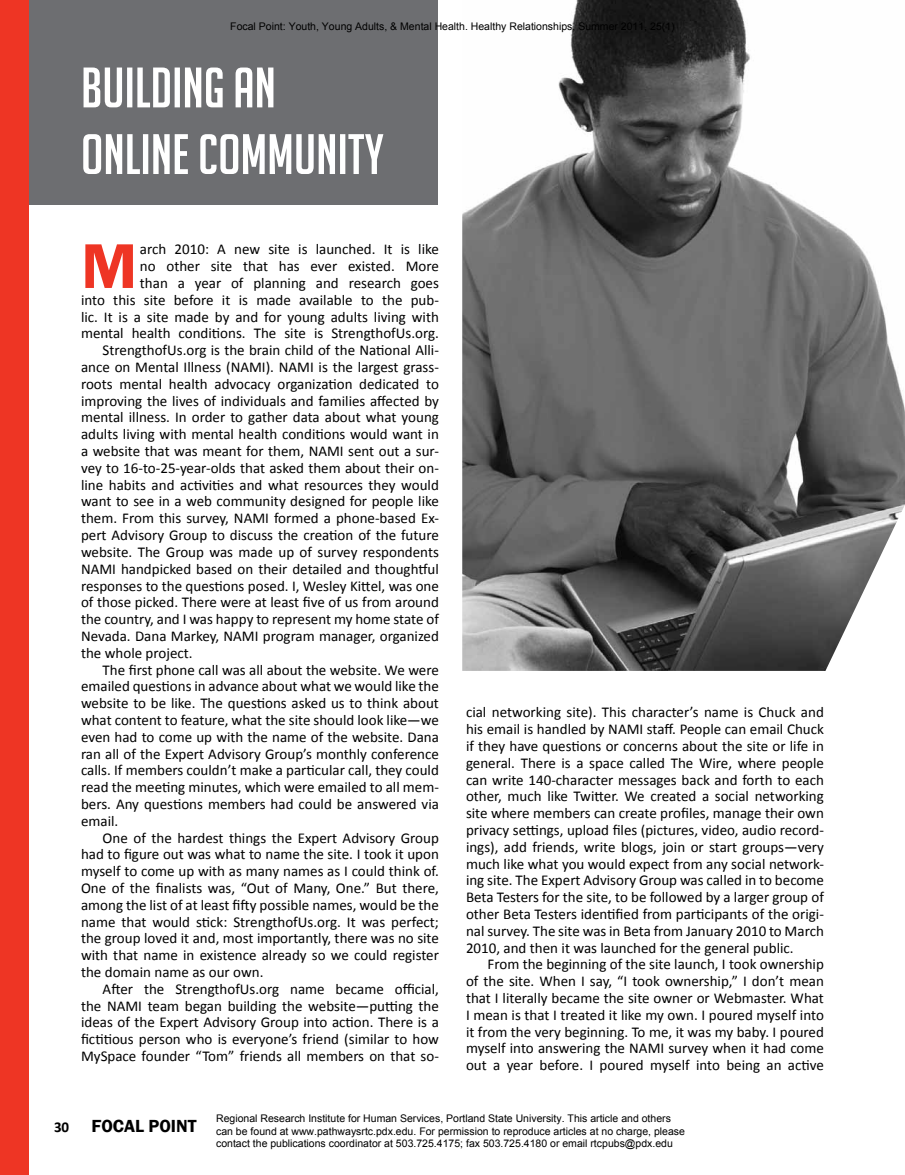
<style>
.page{position:relative;width:905px;height:1175px;background:#fff}
.page>*{position:absolute;margin:0;border:0;box-sizing:border-box;transform-origin:0 0}
.t1{font:600 65.4px "Franklin Gothic";color:#ee3524}
.t2{font:600 18px "Franklin Gothic";color:#000}
.t3{font:15px/16.8px "Calibri";color:#000;text-align:justify}
.t4{font:10.5px/12.6px "Arial";color:#000}
.s1{font-family:"Calibri";font-weight:700;font-size:15px}
</style>
<div class="page">
<div style="left:0;top:0;width:437px;height:205px;background:#6d6e71"></div>
<svg style="left:83px;top:134px;width:300px;height:40px"></svg>
<svg style="left:83px;top:67px;width:190px;height:40px"></svg>
<img style="left:462px;top:0;width:442px;height:671px">
<div style="left:0;top:0;width:28px;height:1174px;background:#ee3524"></div>
<p class="t4" style="left:230px;top:20px;width:446px">Focal Point: Youth, Young Adults, &amp; Mental Health. Healthy Relationships, Summer 2011, 25(1)</p>
<h1 class="t1" style="left:81px;top:226px;width:49px">M</h1>
<p class="t3" style="left:140px;top:240px;width:300px">arch 2010: A new site is launched. It is like</p>
<p class="t3" style="left:140px;top:257px;width:300px">no other site that has ever existed. More</p>
<p class="t3" style="left:140px;top:274px;width:300px">than a year of planning and research goes</p>
<p class="t3" style="left:81px;top:291px;width:359px">into this site before it is made available to the pub-</p>
<p class="t3" style="left:81px;top:307px;width:359px">lic. It is a site made by and for young adults living with</p>
<p class="t3" style="left:81px;top:324px;width:359px">mental health conditions. The site is StrengthofUs.org.</p>
<p class="t3" style="left:103px;top:341px;width:338px">StrengthofUs.org is the brain child of the National Alli-</p>
<p class="t3" style="left:81px;top:358px;width:359px">ance on Mental Illness (NAMI). NAMI is the largest grass-</p>
<p class="t3" style="left:81px;top:375px;width:359px">roots mental health advocacy organization dedicated to</p>
<p class="t3" style="left:81px;top:391px;width:359px">improving the lives of individuals and families affected by</p>
<p class="t3" style="left:81px;top:408px;width:359px">mental illness. In order to gather data about what young</p>
<p class="t3" style="left:81px;top:425px;width:359px">adults living with mental health conditions would want in</p>
<p class="t3" style="left:81px;top:442px;width:359px">a website that was meant for them, NAMI sent out a sur-</p>
<p class="t3" style="left:81px;top:459px;width:359px">vey to 16-to-25-year-olds that asked them about their on-</p>
<p class="t3" style="left:81px;top:475px;width:359px">line habits and activities and what resources they would</p>
<p class="t3" style="left:81px;top:492px;width:359px">want to see in a web community designed for people like</p>
<p class="t3" style="left:81px;top:509px;width:359px">them. From this survey, NAMI formed a phone-based Ex-</p>
<p class="t3" style="left:81px;top:526px;width:359px">pert Advisory Group to discuss the creation of the future</p>
<p class="t3" style="left:81px;top:543px;width:359px">website. The Group was made up of survey respondents</p>
<p class="t3" style="left:81px;top:559px;width:359px">NAMI handpicked based on their detailed and thoughtful</p>
<p class="t3" style="left:81px;top:576px;width:359px">responses to the questions posed. I, Wesley Kittel, was one</p>
<p class="t3" style="left:81px;top:593px;width:359px">of those picked. There were at least five of us from around</p>
<p class="t3" style="left:81px;top:610px;width:359px">the country, and I was happy to represent my home state of</p>
<p class="t3" style="left:81px;top:627px;width:359px">Nevada. Dana Markey, NAMI program manager, organized</p>
<p class="t3" style="left:81px;top:643px;width:113px">the whole project.</p>
<p class="t3" style="left:103px;top:660px;width:338px">The first phone call was all about the website. We were</p>
<p class="t3" style="left:81px;top:677px;width:359px">emailed questions in advance about what we would like the</p>
<p class="t3" style="left:81px;top:694px;width:359px">website to be like. The questions asked us to think about</p>
<p class="t3" style="left:81px;top:711px;width:359px">what content to feature, what the site should look like—we</p>
<p class="t3" style="left:81px;top:727px;width:359px">even had to come up with the name of the website. Dana</p>
<p class="t3" style="left:81px;top:744px;width:359px">ran all of the Expert Advisory Group’s monthly conference</p>
<p class="t3" style="left:81px;top:761px;width:359px">calls. If members couldn’t make a particular call, they could</p>
<p class="t3" style="left:81px;top:778px;width:359px">read the meeting minutes, which were emailed to all mem-</p>
<p class="t3" style="left:81px;top:795px;width:359px">bers. Any questions members had could be answered via</p>
<p class="t3" style="left:81px;top:811px;width:39px">email.</p>
<p class="t3" style="left:103px;top:828px;width:338px">One of the hardest things the Expert Advisory Group</p>
<p class="t3" style="left:81px;top:845px;width:359px">had to figure out was what to name the site. I took it upon</p>
<p class="t3" style="left:81px;top:862px;width:359px">myself to come up with as many names as I could think of.</p>
<p class="t3" style="left:81px;top:879px;width:359px">One of the finalists was, “Out of Many, One.” But there,</p>
<p class="t3" style="left:81px;top:895px;width:359px">among the list of at least fifty possible names, would be the</p>
<p class="t3" style="left:81px;top:912px;width:359px">name that would stick: StrengthofUs.org. It was perfect;</p>
<p class="t3" style="left:81px;top:929px;width:359px">the group loved it and, most importantly, there was no site</p>
<p class="t3" style="left:81px;top:946px;width:359px">with that name in existence already so we could register</p>
<p class="t3" style="left:81px;top:963px;width:184px">the domain name as our own.</p>
<p class="t3" style="left:103px;top:979px;width:338px">After the StrengthofUs.org name became official,</p>
<p class="t3" style="left:81px;top:996px;width:359px">the NAMI team began building the website—putting the</p>
<p class="t3" style="left:81px;top:1013px;width:359px">ideas of the Expert Advisory Group into action. There is a</p>
<p class="t3" style="left:81px;top:1030px;width:359px">fictitious person who is everyone’s friend (similar to how</p>
<p class="t3" style="left:81px;top:1047px;width:359px">MySpace founder “Tom” friends all members on that so-</p>
<p class="t3" style="left:466px;top:703px;width:359px">cial networking site). This character’s name is Chuck and his email is handled by NAMI staff. People can email Chuck if they have questions or concerns about the site or life in general. There is a space called The Wire, where people can write 140-character messages back and forth to each other, much like Twitter. We created a social networking site where members can create profiles, manage their own privacy settings, upload files (pictures, video, audio record&shy;ings), add friends, write blogs, join or start groups—very much like what you would expect from any social network&shy;ing site. The Expert Advisory Group was called in to become Beta Testers for the site, to be followed by a larger group of other Beta Testers identified from participants of the origi&shy;nal survey. The site was in Beta from January 2010 to March 2010, and then it was launched for the general public.</p>
<p class="t3" style="left:466px;top:955px;width:359px;text-indent:22px">From the beginning of the site launch, I took ownership of the site. When I say, “I took ownership,” I don’t mean that I literally became the site owner or Webmaster. What I mean is that I treated it like my own. I poured myself into it from the very beginning. To me, it was my baby. I poured myself into answering the NAMI survey when it had come out a year before. I poured myself into being an active</p>
<p class="t2" style="left:54px;top:1115px;width:144px"><span class="s1">30</span> FOCAL POINT</p>
<p class="t4" style="left:216px;top:1112px;width:470px">Regional Research Institute for Human Services, Portland State University. This article and others can be found at www.pathwaysrtc.pdx.edu. For permission to reproduce articles at no charge, please contact the publications coordinator at 503.725.4175; fax 503.725.4180 or email rtcpubs@pdx.edu</p>
</div>
